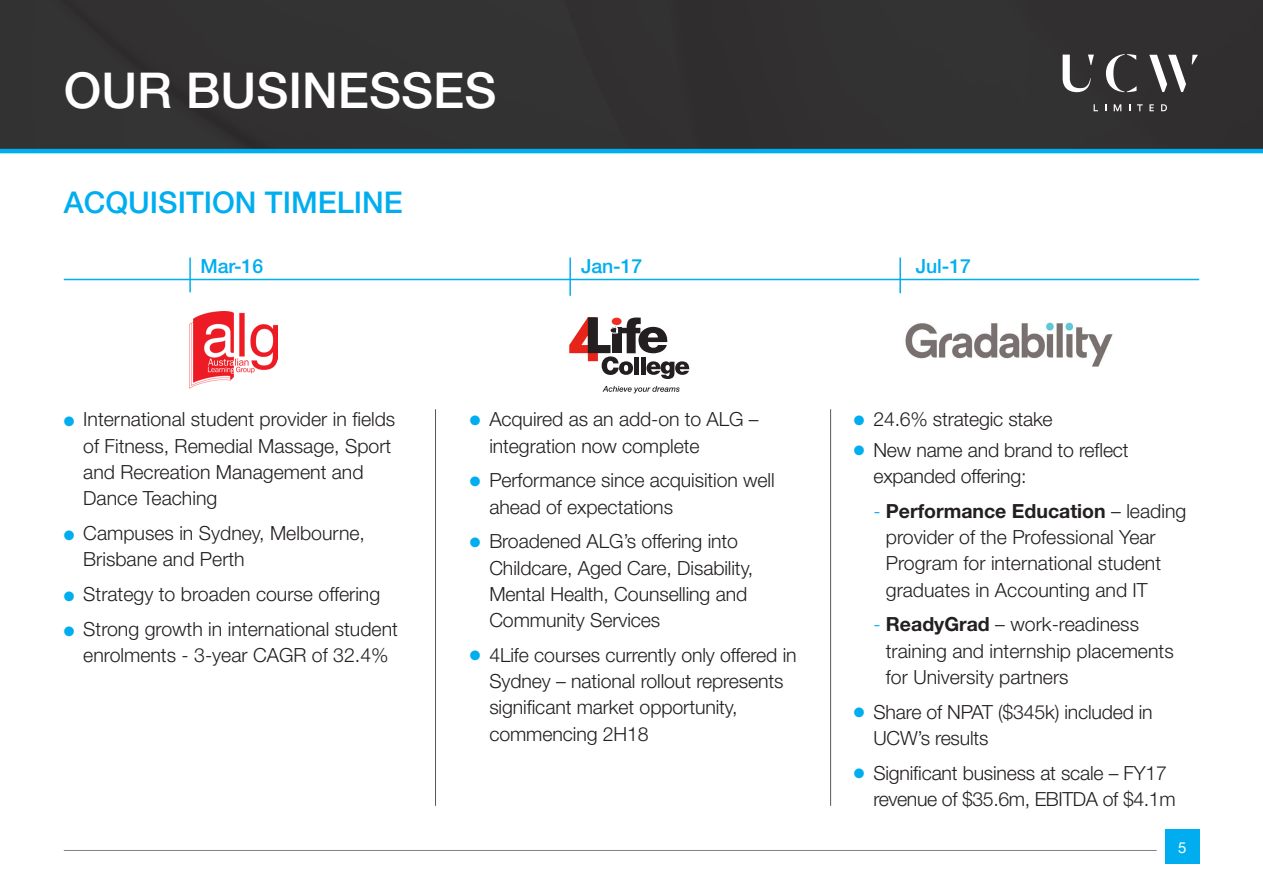
<style>
.page{position:relative;width:1263px;height:893px;background:#fff}
.page>*{position:absolute;margin:0;border:0;box-sizing:border-box;transform-origin:0 0}
.Sub_section_grey_cap{font:500 49.5px "Helvetica Neue";color:#fff}
.Sub_sub_heads_grey_n{font:500 30px "Helvetica Neue";color:#00aeef}
.t1{font:300 19.5px/26.2px "Helvetica Neue";letter-spacing:-.005em;color:#231f20}
.t2{font:500 19.5px "Helvetica Neue";letter-spacing:-.005em;color:#00aeef}
.t3{font:15px "Helvetica Neue";color:#fff}
.s1{color:#00aeef}
.s2{font-weight:700}
</style>
<div class="page">
<div style="left:1165px;top:829px;width:34px;height:34px;background:#00aeef"></div>
<hr style="left:64px;top:850px;width:1093px;height:1px;background:#808285">
<div style="left:0;top:0;width:1263px;height:149px;background:#363536"></div>
<svg style="left:1106px;top:54px;width:30px;height:38px"></svg>
<svg style="left:1149px;top:55px;width:49px;height:37px"></svg>
<svg style="left:1062px;top:55px;width:32px;height:37px"></svg>
<svg style="left:1114px;top:104px;width:7px;height:7px"></svg>
<svg style="left:1137px;top:104px;width:6px;height:7px"></svg>
<svg style="left:1149px;top:104px;width:5px;height:7px"></svg>
<svg style="left:1161px;top:104px;width:6px;height:7px"></svg>
<hr style="left:0;top:149px;width:1263px;height:4px;background:#00aeef">
<hr style="left:64px;top:279px;width:1135px;height:1px;background:#00aeef">
<svg style="left:602px;top:386px;width:78px;height:7px"></svg>
<svg style="left:569px;top:317px;width:120px;height:62px"></svg>
<hr style="left:435px;top:409px;width:1px;height:397px;background:#57585a">
<hr style="left:830px;top:409px;width:1px;height:397px;background:#57585a">
<img style="left:905px;top:323px;width:208px;height:43px">
<hr style="left:189px;top:257px;width:2px;height:35px;background:#00aeef">
<hr style="left:569px;top:257px;width:2px;height:39px;background:#00aeef">
<hr style="left:899px;top:257px;width:2px;height:36px;background:#00aeef">
<img style="left:189px;top:311px;width:89px;height:78px">
<p class="Sub_section_grey_cap" style="left:64px;top:61px;width:434px">OUR BUSINESSES</p>
<p class="Sub_sub_heads_grey_n" style="left:64px;top:184px;width:341px">ACQUISITION TIMELINE</p>
<p class="t2" style="left:200px;top:254px;width:64px">Mar-16</p>
<p class="t2" style="left:581px;top:254px;width:63px">Jan-17</p>
<p class="t2" style="left:916px;top:254px;width:57px">Jul-17</p>
<p class="t1" style="left:83px;top:406px;width:314px;text-indent:-20px"><span class="s1">●</span> International student provider in fields of Fitness, Remedial Massage, Sport and Recreation Management and<br>Dance Teaching</p>
<p class="t1" style="left:83px;top:519px;width:283px;text-indent:-20px"><span class="s1">●</span> Campuses in Sydney, Melbourne,<br>Brisbane and Perth</p>
<p class="t1" style="left:64px;top:580px;width:318px"><span class="s1">●</span> Strategy to broaden course offering</p>
<p class="t1" style="left:64px;top:615px;width:336px;text-align:center"><span class="s1">●</span> Strong growth in international student enrolments - 3-year CAGR of 32.4%</p>
<p class="t1" style="left:489px;top:406px;width:271px;text-indent:-20px"><span class="s1">●</span> Acquired as an add-on to ALG – integration now complete</p>
<p class="t1" style="left:489px;top:467px;width:287px;text-indent:-20px"><span class="s1">●</span> Performance since acquisition well ahead of expectations</p>
<p class="t1" style="left:489px;top:528px;width:265px;text-indent:-20px"><span class="s1">●</span> Broadened ALG’s offering into<br>Childcare, Aged Care, Disability,<br>Mental Health, Counselling and<br>Community Services</p>
<p class="t1" style="left:489px;top:641px;width:309px;text-indent:-20px"><span class="s1">●</span> 4Life courses currently only offered in<br>Sydney – national rollout represents significant market opportunity, commencing 2H18</p>
<p class="t1" style="left:854px;top:406px;width:200px"><span class="s1">●</span> 24.6% strategic stake</p>
<p class="t1" style="left:873px;top:436px;width:257px;text-indent:-20px"><span class="s1">●</span> New name and brand to reflect expanded offering:</p>
<p class="t1" style="left:886px;top:497px;width:302px;text-indent:-12px"><span class="s1">-</span> <span class="s2">Performance Education</span> – leading provider of the Professional Year Program for international student graduates in Accounting and IT</p>
<p class="t1" style="left:886px;top:611px;width:289px;text-indent:-12px"><span class="s1">-</span> <span class="s2">ReadyGrad</span> – work-readiness training and internship placements for University partners</p>
<p class="t1" style="left:873px;top:698px;width:281px;text-indent:-20px"><span class="s1">●</span> Share of NPAT ($345k) included in<br>UCW’s results</p>
<p class="t1" style="left:873px;top:759px;width:304px;text-indent:-20px"><span class="s1">●</span> Significant business at scale – FY17 revenue of $35.6m, EBITDA of $4.1m</p>
<p class="t3" style="left:1178px;top:837px;width:10px">5</p>
</div>
